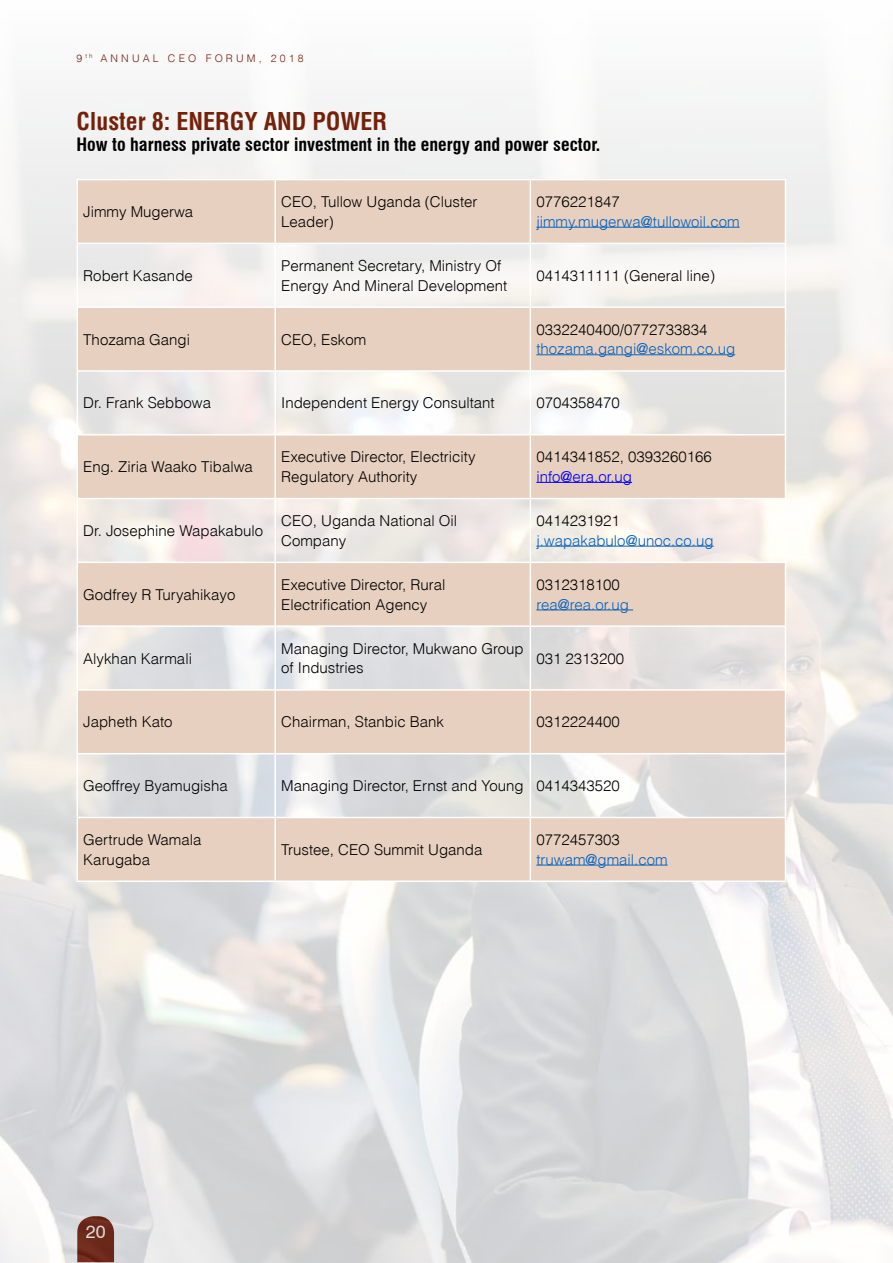
<style>
.page{position:relative;width:893px;height:1263px;background:#fff}
.page>*{position:absolute;margin:0;border:0;box-sizing:border-box;transform-origin:0 0}
.t1{font:24px "Switzerland Condensed";color:#752109}
.t2{font:700 condensed 18px "Swiss 721 BT";color:#000}
.t3{font:18px "Swiss 721 BT";color:#fff}
.t4{font:15px/19.5px "Switzerland Light Plain";color:#000}
.t5{font:15px "Switzerland Light Plain";color:#0563c1}
.t6{font:15px "Switzerland Light Plain";color:#00f}
.t7{font:10.5px "Switzerland Light Plain";letter-spacing:.3em;color:#752109}
</style>
<div class="page">
<img style="left:0;top:100px;width:893px;height:1163px">
<svg style="left:78px;top:180px;width:707px;height:700px;background:#e8dbd1"></svg>
<hr style="left:77px;top:179px;width:198px;height:1px;background:#fff">
<hr style="left:77px;top:180px;width:1px;height:63px;background:#fff">
<hr style="left:275px;top:179px;width:255px;height:1px;background:#fff">
<hr style="left:274px;top:180px;width:2px;height:63px;background:#fff">
<hr style="left:530px;top:179px;width:256px;height:1px;background:#fff">
<hr style="left:530px;top:180px;width:1px;height:63px;background:#fff">
<hr style="left:785px;top:180px;width:1px;height:63px;background:#fff">
<hr style="left:77px;top:243px;width:198px;height:1px;background:#fff">
<hr style="left:77px;top:244px;width:1px;height:62px;background:#fff">
<hr style="left:275px;top:243px;width:255px;height:1px;background:#fff">
<hr style="left:274px;top:244px;width:2px;height:62px;background:#fff">
<hr style="left:530px;top:243px;width:256px;height:1px;background:#fff">
<hr style="left:530px;top:244px;width:1px;height:62px;background:#fff">
<hr style="left:785px;top:244px;width:1px;height:62px;background:#fff">
<hr style="left:77px;top:306px;width:198px;height:2px;background:#fff">
<hr style="left:77px;top:308px;width:1px;height:62px;background:#fff">
<hr style="left:275px;top:306px;width:255px;height:2px;background:#fff">
<hr style="left:274px;top:308px;width:2px;height:62px;background:#fff">
<hr style="left:530px;top:306px;width:256px;height:2px;background:#fff">
<hr style="left:530px;top:308px;width:1px;height:62px;background:#fff">
<hr style="left:785px;top:308px;width:1px;height:62px;background:#fff">
<hr style="left:77px;top:370px;width:198px;height:2px;background:#fff">
<hr style="left:77px;top:372px;width:1px;height:62px;background:#fff">
<hr style="left:275px;top:370px;width:255px;height:2px;background:#fff">
<hr style="left:274px;top:372px;width:2px;height:62px;background:#fff">
<hr style="left:530px;top:370px;width:256px;height:2px;background:#fff">
<hr style="left:530px;top:372px;width:1px;height:62px;background:#fff">
<hr style="left:785px;top:372px;width:1px;height:62px;background:#fff">
<hr style="left:77px;top:434px;width:198px;height:1px;background:#fff">
<hr style="left:77px;top:435px;width:1px;height:63px;background:#fff">
<hr style="left:275px;top:434px;width:255px;height:1px;background:#fff">
<hr style="left:274px;top:435px;width:2px;height:63px;background:#fff">
<hr style="left:530px;top:434px;width:256px;height:1px;background:#fff">
<hr style="left:530px;top:435px;width:1px;height:63px;background:#fff">
<hr style="left:785px;top:435px;width:1px;height:63px;background:#fff">
<hr style="left:77px;top:498px;width:198px;height:1px;background:#fff">
<hr style="left:77px;top:499px;width:1px;height:63px;background:#fff">
<hr style="left:275px;top:498px;width:255px;height:1px;background:#fff">
<hr style="left:274px;top:499px;width:2px;height:63px;background:#fff">
<hr style="left:530px;top:498px;width:256px;height:1px;background:#fff">
<hr style="left:530px;top:499px;width:1px;height:63px;background:#fff">
<hr style="left:785px;top:499px;width:1px;height:63px;background:#fff">
<hr style="left:77px;top:562px;width:198px;height:1px;background:#fff">
<hr style="left:77px;top:563px;width:1px;height:62px;background:#fff">
<hr style="left:275px;top:562px;width:255px;height:1px;background:#fff">
<hr style="left:274px;top:563px;width:2px;height:62px;background:#fff">
<hr style="left:530px;top:562px;width:256px;height:1px;background:#fff">
<hr style="left:530px;top:563px;width:1px;height:62px;background:#fff">
<hr style="left:785px;top:563px;width:1px;height:62px;background:#fff">
<hr style="left:77px;top:625px;width:198px;height:2px;background:#fff">
<hr style="left:77px;top:627px;width:1px;height:62px;background:#fff">
<hr style="left:275px;top:625px;width:255px;height:2px;background:#fff">
<hr style="left:274px;top:627px;width:2px;height:62px;background:#fff">
<hr style="left:530px;top:625px;width:256px;height:2px;background:#fff">
<hr style="left:530px;top:627px;width:1px;height:62px;background:#fff">
<hr style="left:785px;top:627px;width:1px;height:62px;background:#fff">
<hr style="left:77px;top:689px;width:198px;height:2px;background:#fff">
<hr style="left:77px;top:691px;width:1px;height:62px;background:#fff">
<hr style="left:275px;top:689px;width:255px;height:2px;background:#fff">
<hr style="left:274px;top:691px;width:2px;height:62px;background:#fff">
<hr style="left:530px;top:689px;width:256px;height:2px;background:#fff">
<hr style="left:530px;top:691px;width:1px;height:62px;background:#fff">
<hr style="left:785px;top:691px;width:1px;height:62px;background:#fff">
<hr style="left:77px;top:753px;width:198px;height:1px;background:#fff">
<hr style="left:77px;top:754px;width:1px;height:63px;background:#fff">
<hr style="left:275px;top:753px;width:255px;height:1px;background:#fff">
<hr style="left:274px;top:754px;width:2px;height:63px;background:#fff">
<hr style="left:530px;top:753px;width:256px;height:1px;background:#fff">
<hr style="left:530px;top:754px;width:1px;height:63px;background:#fff">
<hr style="left:785px;top:754px;width:1px;height:63px;background:#fff">
<hr style="left:77px;top:817px;width:198px;height:1px;background:#fff">
<hr style="left:77px;top:818px;width:1px;height:62px;background:#fff">
<hr style="left:275px;top:817px;width:255px;height:1px;background:#fff">
<hr style="left:274px;top:818px;width:2px;height:62px;background:#fff">
<hr style="left:530px;top:817px;width:256px;height:1px;background:#fff">
<hr style="left:530px;top:818px;width:1px;height:62px;background:#fff">
<hr style="left:785px;top:818px;width:1px;height:62px;background:#fff">
<hr style="left:77px;top:880px;width:198px;height:2px;background:#fff">
<hr style="left:275px;top:880px;width:255px;height:2px;background:#fff">
<hr style="left:530px;top:880px;width:256px;height:2px;background:#fff">
<hr style="left:536px;top:227px;width:204px;height:1px;background:#0563c1">
<hr style="left:536px;top:354px;width:199px;height:1px;background:#0563c1">
<hr style="left:536px;top:482px;width:96px;height:1px;background:#00f">
<hr style="left:536px;top:546px;width:178px;height:1px;background:#0563c1">
<hr style="left:536px;top:610px;width:97px;height:1px;background:#0563c1">
<hr style="left:536px;top:865px;width:132px;height:1px;background:#0563c1">
<p class="t7" style="left:77px;top:51px;width:229px">9 <sup>th</sup> ANNUAL CEO FORUM, 2018</p>
<h1 class="t1" style="left:77px;top:106px;width:312px">Cluster 8: ENERGY AND POWER</h1>
<p class="t2" style="left:77px;top:134px;width:525px">How to harness private sector investment in the energy and power sector.</p>
<p class="t4" style="left:83px;top:202px;width:111px">Jimmy Mugerwa</p>
<p class="t4" style="left:281px;top:192px;width:198px">CEO, Tullow Uganda (Cluster<br>Leader)</p>
<p class="t4" style="left:536px;top:192px;width:85px">0776221847</p>
<p class="t5" style="left:536px;top:212px;width:205px">jimmy.mugerwa@tullowoil.com</p>
<p class="t4" style="left:83px;top:265px;width:111px">Robert Kasande</p>
<p class="t4" style="left:281px;top:256px;width:228px">Permanent Secretary, Ministry Of<br>Energy And Mineral Development</p>
<p class="t4" style="left:536px;top:265px;width:180px">0414311111 (General line)</p>
<p class="t4" style="left:83px;top:329px;width:108px">Thozama Gangi</p>
<p class="t4" style="left:281px;top:329px;width:86px">CEO, Eskom</p>
<p class="t4" style="left:536px;top:319px;width:173px">0332240400/0772733834</p>
<p class="t5" style="left:536px;top:340px;width:200px">thozama.gangi@eskom.co.ug</p>
<p class="t4" style="left:83px;top:393px;width:129px">Dr. Frank Sebbowa</p>
<p class="t4" style="left:281px;top:393px;width:215px">Independent Energy Consultant</p>
<p class="t4" style="left:536px;top:393px;width:85px">0704358470</p>
<p class="t4" style="left:83px;top:457px;width:171px">Eng. Ziria Waako Tibalwa</p>
<p class="t4" style="left:281px;top:447px;width:196px">Executive Director, Electricity<br>Regulatory Authority</p>
<p class="t4" style="left:536px;top:447px;width:177px">0414341852, 0393260166</p>
<p class="t6" style="left:536px;top:467px;width:97px">info@era.or.ug</p>
<p class="t4" style="left:83px;top:520px;width:181px">Dr. Josephine Wapakabulo</p>
<p class="t4" style="left:281px;top:511px;width:177px">CEO, Uganda National Oil<br>Company</p>
<p class="t4" style="left:536px;top:511px;width:85px">0414231921</p>
<p class="t5" style="left:536px;top:531px;width:179px">j.wapakabulo@unoc.co.ug</p>
<p class="t4" style="left:83px;top:584px;width:154px">Godfrey R Turyahikayo</p>
<p class="t4" style="left:281px;top:574px;width:166px">Executive Director, Rural<br>Electrification Agency</p>
<p class="t4" style="left:536px;top:574px;width:85px">0312318100</p>
<p class="t5" style="left:536px;top:595px;width:94px">rea@rea.or.ug</p>
<p class="t4" style="left:83px;top:648px;width:110px">Alykhan Karmali</p>
<p class="t4" style="left:281px;top:638px;width:244px">Managing Director, Mukwano Group of Industries</p>
<p class="t4" style="left:536px;top:648px;width:89px">031 2313200</p>
<p class="t4" style="left:83px;top:712px;width:91px">Japheth Kato</p>
<p class="t4" style="left:281px;top:712px;width:164px">Chairman, Stanbic Bank</p>
<p class="t4" style="left:536px;top:712px;width:85px">0312224400</p>
<p class="t4" style="left:83px;top:776px;width:146px">Geoffrey Byamugisha</p>
<p class="t4" style="left:281px;top:776px;width:340px">Managing Director, Ernst and Young 0414343520</p>
<p class="t4" style="left:83px;top:830px;width:120px">Gertrude Wamala<br>Karugaba</p>
<p class="t4" style="left:281px;top:839px;width:203px">Trustee, CEO Summit Uganda</p>
<p class="t4" style="left:536px;top:830px;width:85px">0772457303</p>
<p class="t5" style="left:536px;top:850px;width:133px">truwam@gmail.com</p>
<p class="t3" style="left:86px;top:1221px;width:21px">20</p>
</div>
